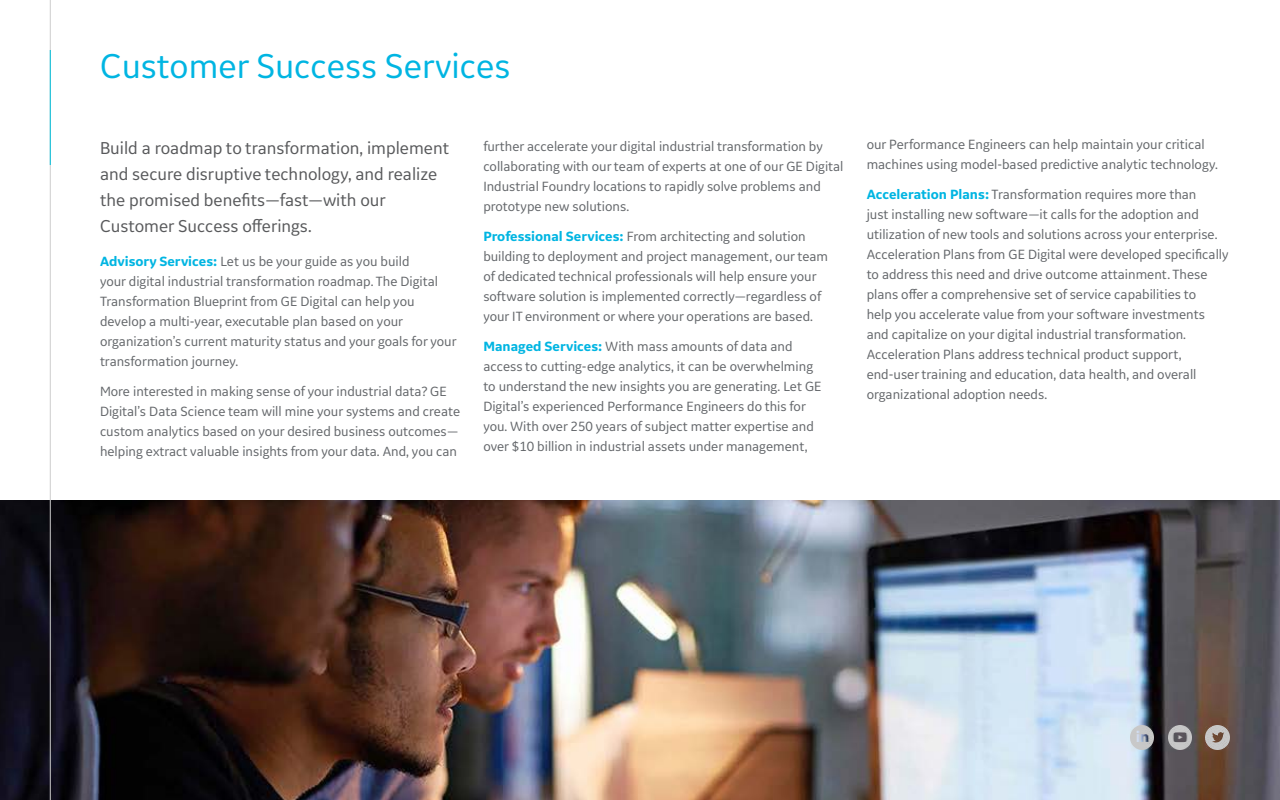
<style>
.page{position:relative;width:1280px;height:800px;background:#fff}
.page>*{position:absolute;margin:0;border:0;box-sizing:border-box;transform-origin:0 0}
.t1{font:36px "GE Inspira Sans";color:#00b5e2}
.t2{font:18px/26px "GE Inspira Sans";color:#58595b}
.t3{font:14px/20px "GE Inspira Sans";color:#63666a}
.s1{font-weight:700;color:#00b5e2}
</style>
<div class="page">
<img style="left:0;top:500px;width:1280px;height:300px">
<hr style="left:50px;top:0;width:1px;height:800px;background:#cdcdcd">
<hr style="left:50px;top:50px;width:1px;height:115px;background:#00bfdb">
<img style="left:1206px;top:726px;width:23px;height:23px">
<img style="left:1168px;top:726px;width:23px;height:23px">
<img style="left:1130px;top:726px;width:23px;height:23px">
<h1 class="t1" style="left:100px;top:43px;width:412px">Customer Success Services</h1>
<p class="t2" style="left:100px;top:134px;width:351px">Build a roadmap to transformation, implement and secure disruptive technology, and realize the promised benefits—fast—with our Customer Success offerings.</p>
<p class="t3" style="left:100px;top:251px;width:358px"><span class="s1">Advisory Services:</span> Let us be your guide as you build<br>your digital industrial transformation roadmap. The Digital Transformation Blueprint from GE Digital can help you develop a multi-year, executable plan based on your organization’s current maturity status and your goals for your transformation journey.</p>
<p class="t3" style="left:100px;top:381px;width:362px">More interested in making sense of your industrial data? GE Digital’s Data Science team will mine your systems and create custom analytics based on your desired business outcomes— helping extract valuable insights from your data. And, you can</p>
<p class="t3" style="left:483px;top:136px;width:362px">further accelerate your digital industrial transformation by collaborating with our team of experts at one of our GE Digital Industrial Foundry locations to rapidly solve problems and prototype new solutions.</p>
<p class="t3" style="left:483px;top:226px;width:346px"><span class="s1">Professional Services:</span> From architecting and solution building to deployment and project management, our team of dedicated technical professionals will help ensure your software solution is implemented correctly—regardless of your IT environment or where your operations are based.</p>
<p class="t3" style="left:483px;top:336px;width:340px"><span class="s1">Managed Services:</span> With mass amounts of data and access to cutting-edge analytics, it can be overwhelming to understand the new insights you are generating. Let GE Digital’s experienced Performance Engineers do this for you. With over 250 years of subject matter expertise and over $10 billion in industrial assets under management,</p>
<p class="t3" style="left:867px;top:134px;width:353px">our Performance Engineers can help maintain your critical machines using model-based predictive analytic technology.</p>
<p class="t3" style="left:867px;top:184px;width:363px"><span class="s1">Acceleration Plans:</span> Transformation requires more than<br>just installing new software—it calls for the adoption and utilization of new tools and solutions across your enterprise.<br>Acceleration Plans from GE Digital were developed specifically to address this need and drive outcome attainment. These plans offer a comprehensive set of service capabilities to<br>help you accelerate value from your software investments and capitalize on your digital industrial transformation.<br>Acceleration Plans address technical product support, end-user training and education, data health, and overall organizational adoption needs.</p>
</div>
